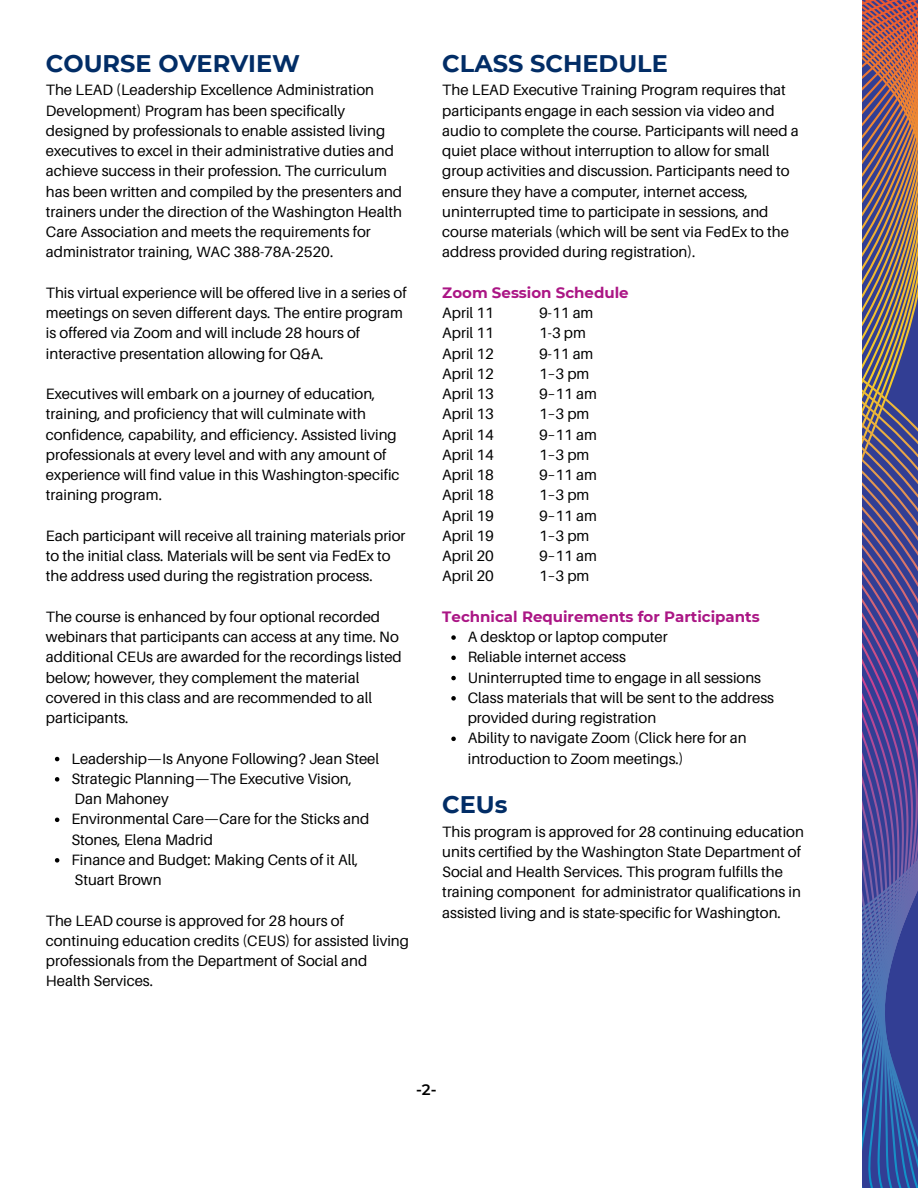
<style>
.page{position:relative;width:918px;height:1188px;background:#fff}
.page>*{position:absolute;margin:0;border:0;box-sizing:border-box;transform-origin:0 0}
.t1{font:700 24px "Montserrat";color:#022d66}
.t2{font:600 15.15px "Montserrat";color:#000}
.t3{font:15px/20.2px "Aileron";color:#000}
.t4{font:700 15px "Montserrat";color:#ab1685}
</style>
<div class="page">
<svg style="left:862px;top:0;width:56px;height:1124px;background:#665883"></svg>
<svg style="left:55px;top:757px;width:4px;height:4px"></svg>
<svg style="left:55px;top:777px;width:4px;height:5px"></svg>
<svg style="left:55px;top:818px;width:4px;height:4px"></svg>
<svg style="left:55px;top:858px;width:4px;height:5px"></svg>
<svg style="left:451px;top:635px;width:5px;height:5px"></svg>
<svg style="left:451px;top:656px;width:5px;height:4px"></svg>
<svg style="left:451px;top:676px;width:5px;height:4px"></svg>
<svg style="left:451px;top:696px;width:5px;height:5px"></svg>
<svg style="left:451px;top:737px;width:5px;height:4px"></svg>
<h1 class="t1" style="left:46px;top:48px;width:256px">COURSE OVERVIEW</h1>
<p class="t3" style="left:46px;top:80px;width:358px">The LEAD (Leadership Excellence Administration Development) Program has been specifically designed by professionals to enable assisted living executives to excel in their administrative duties and achieve success in their profession. The curriculum has been written and compiled by the presenters and trainers under the direction of the Washington Health Care Association and meets the requirements for administrator training, WAC 388-78A-2520.</p>
<p class="t3" style="left:46px;top:282px;width:362px">This virtual experience will be offered live in a series of meetings on seven different days. The entire program is offered via Zoom and will include 28 hours of interactive presentation allowing for Q&amp;A.</p>
<p class="t3" style="left:46px;top:383px;width:355px">Executives will embark on a journey of education, training, and proficiency that will culminate with confidence, capability, and efficiency. Assisted living professionals at every level and with any amount of experience will find value in this Washington-specific training program.</p>
<p class="t3" style="left:46px;top:525px;width:361px">Each participant will receive all training materials prior to the initial class. Materials will be sent via FedEx to the address used during the registration process.</p>
<p class="t3" style="left:46px;top:606px;width:357px">The course is enhanced by four optional recorded webinars that participants can access at any time. No additional CEUs are awarded for the recordings listed below; however, they complement the material covered in this class and are recommended to all participants.</p>
<p class="t3" style="left:71px;top:748px;width:309px">Leadership—Is Anyone Following? Jean Steel<br>Strategic Planning—The Executive Vision,<br>Dan Mahoney<br>Environmental Care—Care for the Sticks and<br>Stones, Elena Madrid<br>Finance and Budget: Making Cents of it All,<br>Stuart Brown</p>
<p class="t3" style="left:46px;top:910px;width:365px">The LEAD course is approved for 28 hours of continuing education credits (CEUS) for assisted living professionals from the Department of Social and Health Services.</p>
<h1 class="t1" style="left:442px;top:48px;width:227px">CLASS SCHEDULE</h1>
<p class="t3" style="left:442px;top:80px;width:358px">The LEAD Executive Training Program requires that participants engage in each session via video and audio to complete the course. Participants will need a quiet place without interruption to allow for small group activities and discussion. Participants need to ensure they have a computer, internet access, uninterrupted time to participate in sessions, and course materials (which will be sent via FedEx to the address provided during registration).</p>
<p class="t4" style="left:442px;top:283px;width:188px">Zoom Session Schedule</p>
<p class="t3" style="left:442px;top:302px;width:53px">April 11</p>
<p class="t3" style="left:539px;top:302px;width:56px">9-11 am</p>
<p class="t3" style="left:442px;top:323px;width:53px">April 11</p>
<p class="t3" style="left:539px;top:323px;width:48px">1-3 pm</p>
<p class="t3" style="left:442px;top:343px;width:53px">April 12</p>
<p class="t3" style="left:539px;top:343px;width:56px">9-11 am</p>
<p class="t3" style="left:442px;top:363px;width:53px">April 12</p>
<p class="t3" style="left:539px;top:363px;width:52px">1–3 pm</p>
<p class="t3" style="left:442px;top:383px;width:53px">April 13</p>
<p class="t3" style="left:539px;top:383px;width:59px">9–11 am</p>
<p class="t3" style="left:442px;top:404px;width:53px">April 13</p>
<p class="t3" style="left:539px;top:404px;width:52px">1–3 pm</p>
<p class="t3" style="left:442px;top:424px;width:53px">April 14</p>
<p class="t3" style="left:539px;top:424px;width:59px">9–11 am</p>
<p class="t3" style="left:442px;top:444px;width:53px">April 14</p>
<p class="t3" style="left:539px;top:444px;width:52px">1–3 pm</p>
<p class="t3" style="left:442px;top:464px;width:53px">April 18</p>
<p class="t3" style="left:539px;top:464px;width:59px">9–11 am</p>
<p class="t3" style="left:442px;top:485px;width:53px">April 18</p>
<p class="t3" style="left:539px;top:485px;width:52px">1–3 pm</p>
<p class="t3" style="left:442px;top:505px;width:53px">April 19</p>
<p class="t3" style="left:539px;top:505px;width:59px">9–11 am</p>
<p class="t3" style="left:442px;top:525px;width:53px">April 19</p>
<p class="t3" style="left:539px;top:525px;width:52px">1–3 pm</p>
<p class="t3" style="left:442px;top:545px;width:53px">April 20</p>
<p class="t3" style="left:539px;top:545px;width:59px">9–11 am</p>
<p class="t3" style="left:442px;top:566px;width:53px">April 20</p>
<p class="t3" style="left:539px;top:566px;width:52px">1–3 pm</p>
<p class="t4" style="left:442px;top:607px;width:319px">Technical Requirements for Participants</p>
<p class="t3" style="left:468px;top:626px;width:308px">A desktop or laptop computer<br>Reliable internet access<br>Uninterrupted time to engage in all sessions Class materials that will be sent to the address provided during registration<br>Ability to navigate Zoom (Click here for an introduction to Zoom meetings.)</p>
<h1 class="t1" style="left:442px;top:790px;width:67px">CEUs</h1>
<p class="t3" style="left:442px;top:821px;width:363px">This program is approved for 28 continuing education units certified by the Washington State Department of Social and Health Services. This program fulfills the training component for administrator qualifications in assisted living and is state-specific for Washington.</p>
<p class="t2" style="left:416px;top:1081px;width:22px">-2-</p>
</div>
